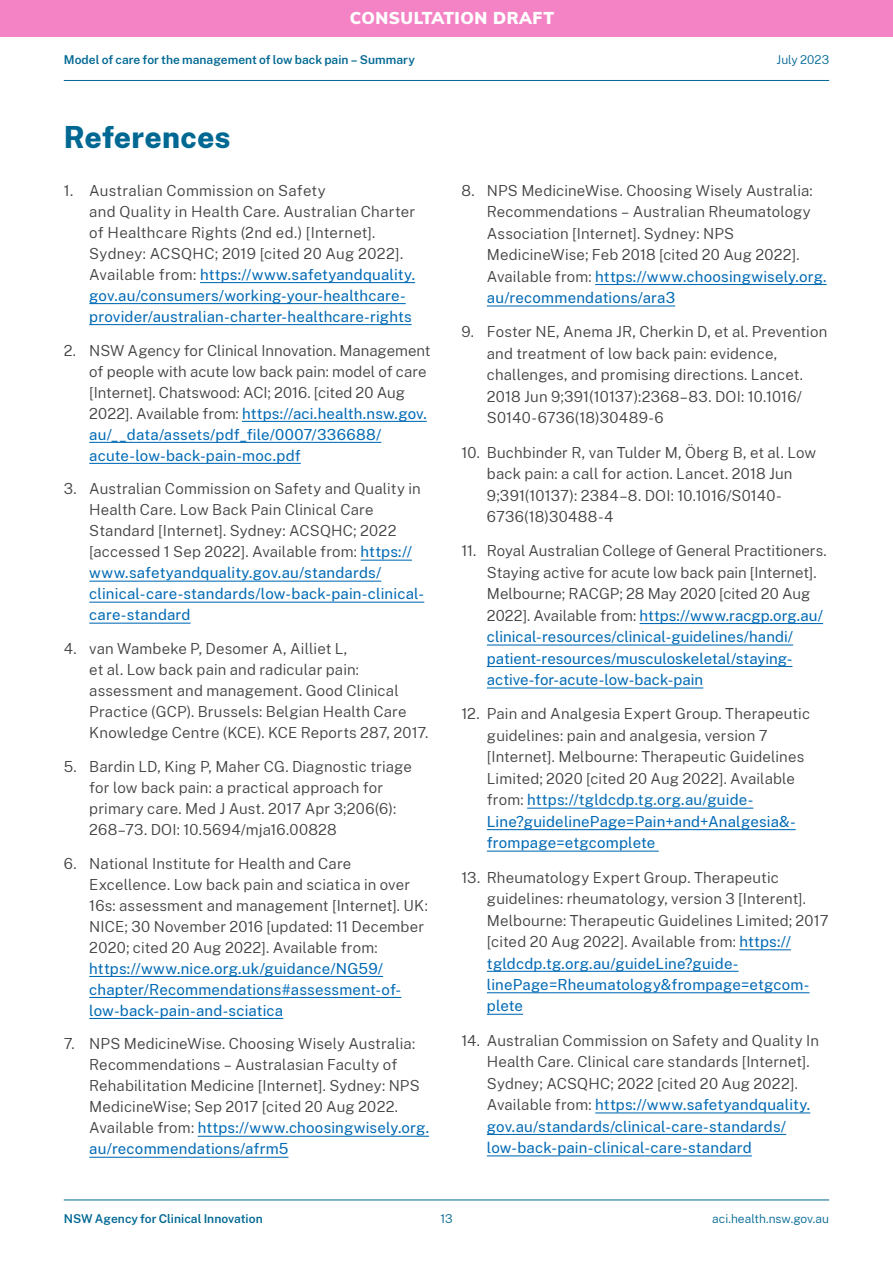
<style>
.page{position:relative;width:893px;height:1263px;background:#fff}
.page>*{position:absolute;margin:0;border:0;box-sizing:border-box;transform-origin:0 0}
.Heading_2{font:800 30px "Public Sans";letter-spacing:.005em;color:#006892}
.t1{font:900 16.8px "Muli";letter-spacing:.03em;color:#fff}
.t2{font:300 15px/21px "Public Sans";letter-spacing:.01em;color:#414042}
.t3{font:600 12px "Public Sans";letter-spacing:.005em;color:#006892}
.t4{font:300 12px "Public Sans";color:#006892}
.s1{font-weight:400;color:#006ab5}
</style>
<div class="page">
<hr style="left:200px;top:282px;width:215px;height:1px;background:#006ab5">
<hr style="left:89px;top:303px;width:317px;height:1px;background:#006ab5">
<hr style="left:89px;top:324px;width:323px;height:1px;background:#006ab5">
<hr style="left:242px;top:421px;width:185px;height:1px;background:#006ab5">
<hr style="left:89px;top:442px;width:292px;height:1px;background:#006ab5">
<hr style="left:89px;top:463px;width:212px;height:1px;background:#006ab5">
<hr style="left:361px;top:560px;width:51px;height:1px;background:#006ab5">
<hr style="left:89px;top:581px;width:292px;height:1px;background:#006ab5">
<hr style="left:89px;top:602px;width:335px;height:1px;background:#006ab5">
<hr style="left:89px;top:623px;width:102px;height:1px;background:#006ab5">
<hr style="left:89px;top:976px;width:294px;height:1px;background:#006ab5">
<hr style="left:89px;top:997px;width:312px;height:1px;background:#006ab5">
<hr style="left:89px;top:1018px;width:194px;height:1px;background:#006ab5">
<hr style="left:198px;top:1136px;width:231px;height:1px;background:#006ab5">
<hr style="left:89px;top:1157px;width:199px;height:1px;background:#006ab5">
<hr style="left:595px;top:284px;width:232px;height:1px;background:#006ab5">
<hr style="left:487px;top:305px;width:188px;height:1px;background:#006ab5">
<hr style="left:640px;top:623px;width:183px;height:1px;background:#006ab5">
<hr style="left:487px;top:644px;width:306px;height:1px;background:#006ab5">
<hr style="left:487px;top:666px;width:305px;height:1px;background:#006ab5">
<hr style="left:487px;top:687px;width:216px;height:1px;background:#006ab5">
<hr style="left:527px;top:808px;width:226px;height:1px;background:#006ab5">
<hr style="left:487px;top:829px;width:309px;height:1px;background:#006ab5">
<hr style="left:487px;top:850px;width:172px;height:2px;background:#006ab5">
<hr style="left:739px;top:949px;width:52px;height:1px;background:#006ab5">
<hr style="left:487px;top:971px;width:252px;height:1px;background:#006ab5">
<hr style="left:487px;top:992px;width:322px;height:1px;background:#006ab5">
<hr style="left:487px;top:1014px;width:36px;height:1px;background:#006ab5">
<hr style="left:595px;top:1112px;width:215px;height:1px;background:#006ab5">
<hr style="left:487px;top:1134px;width:299px;height:1px;background:#006ab5">
<hr style="left:487px;top:1155px;width:265px;height:1px;background:#006ab5">
<hr style="left:64px;top:1199px;width:765px;height:1px;background:#006892">
<hr style="left:64px;top:80px;width:765px;height:1px;background:#006892">
<div style="left:0;top:0;width:893px;height:37px;background:#f483c5"></div>
<p class="t1" style="left:350px;top:6px;width:206px">CONSULTATION DRAFT</p>
<p class="t3" style="left:64px;top:51px;width:353px">Model of care for the management of low back pain – Summary</p>
<p class="t4" style="left:777px;top:51px;width:54px">July 2023</p>
<p class="Heading_2" style="left:64px;top:114px;width:168px">References</p>
<p class="t2" style="left:89px;top:179px;width:328px;text-indent:-26px">1. Australian Commission on Safety<br>and Quality in Health Care. Australian Charter of Healthcare Rights (2nd ed.) [Internet].<br>Sydney: ACSQHC; 2019 [cited 20 Aug 2022].<br>Available from: <span class="s1">https://www.safetyandquality. gov.au/consumers/working-your-healthcare&shy;provider/australian-charter-healthcare-rights</span></p>
<p class="t2" style="left:89px;top:339px;width:343px;text-indent:-26px">2. NSW Agency for Clinical Innovation. Management of people with acute low back pain: model of care [Internet]. Chatswood: ACI; 2016. [cited 20 Aug 2022]. Available from: <span class="s1">https://aci.health.nsw.gov. au/__data/assets/pdf_file/0007/336688/ acute-low-back-pain-moc.pdf</span></p>
<p class="t2" style="left:89px;top:478px;width:336px;text-indent:-26px">3. Australian Commission on Safety and Quality in Health Care. Low Back Pain Clinical Care Standard [Internet]. Sydney: ACSQHC; 2022 [accessed 1 Sep 2022]. Available from: <span class="s1">https:// www.safetyandquality.gov.au/standards/ clinical-care-standards/low-back-pain-clinical&shy;care-standard</span></p>
<p class="t2" style="left:89px;top:637px;width:341px;text-indent:-26px">4. van Wambeke P, Desomer A, Ailliet L,<br>et al. Low back pain and radicular pain: assessment and management. Good Clinical Practice (GCP). Brussels: Belgian Health Care Knowledge Centre (KCE). KCE Reports 287, 2017.</p>
<p class="t2" style="left:89px;top:755px;width:324px;text-indent:-26px">5. Bardin LD, King P, Maher CG. Diagnostic triage for low back pain: a practical approach for primary care. Med J Aust. 2017 Apr 3;206(6):<br>268–73. DOI: 10.5694/mja16.00828</p>
<p class="t2" style="left:89px;top:852px;width:340px;text-indent:-26px">6. National Institute for Health and Care Excellence. Low back pain and sciatica in over 16s: assessment and management [Internet]. UK:<br>NICE; 30 November 2016 [updated: 11 December 2020; cited 20 Aug 2022]. Available from: <span class="s1">https://www.nice.org.uk/guidance/NG59/ chapter/Recommendations#assessment-of&shy;low-back-pain-and-sciatica</span></p>
<p class="t2" style="left:89px;top:1033px;width:341px;text-indent:-26px">7. NPS MedicineWise. Choosing Wisely Australia:<br>Recommendations – Australasian Faculty of Rehabilitation Medicine [Internet]. Sydney: NPS MedicineWise; Sep 2017 [cited 20 Aug 2022.<br>Available from: <span class="s1">https://www.choosingwisely.org. au/recommendations/afrm5</span></p>
<p class="t2" style="left:487px;top:179px;width:341px;line-height:21.5px;text-indent:-26px">8. NPS MedicineWise. Choosing Wisely Australia:<br>Recommendations – Australian Rheumatology Association [Internet]. Sydney: NPS MedicineWise; Feb 2018 [cited 20 Aug 2022].<br>Available from: <span class="s1">https://www.choosingwisely.org. au/recommendations/ara3</span></p>
<p class="t2" style="left:487px;top:321px;width:342px;line-height:21.5px;text-indent:-26px">9. Foster NE, Anema JR, Cherkin D, et al. Prevention and treatment of low back pain: evidence, challenges, and promising directions. Lancet.<br>2018 Jun 9;391(10137):2368–83. DOI: 10.1016/ S0140-6736(18)30489-6</p>
<p class="t2" style="left:487px;top:441px;width:331px;line-height:21.5px;text-indent:-26px">10. Buchbinder R, van Tulder M, Öberg B, et al. Low back pain: a call for action. Lancet. 2018 Jun 9;391(10137): 2384–8. DOI: 10.1016/S0140- 6736(18)30488-4</p>
<p class="t2" style="left:487px;top:539px;width:341px;line-height:21.5px;text-indent:-26px">11. Royal Australian College of General Practitioners.<br>Staying active for acute low back pain [Internet].<br>Melbourne; RACGP; 28 May 2020 [cited 20 Aug 2022]. Available from: <span class="s1">https://www.racgp.org.au/ clinical-resources/clinical-guidelines/handi/ patient-resources/musculoskeletal/staying&shy;active-for-acute-low-back-pain</span></p>
<p class="t2" style="left:487px;top:703px;width:325px;line-height:21.5px;text-indent:-26px">12. Pain and Analgesia Expert Group. Therapeutic guidelines: pain and analgesia, version 7 [Internet]. Melbourne: Therapeutic Guidelines Limited; 2020 [cited 20 Aug 2022]. Available from: <span class="s1">https://tgldcdp.tg.org.au/guide-Line?guidelinePage=Pain+and+Analgesia&amp;- frompage=etgcomplete</span></p>
<p class="t2" style="left:487px;top:866px;width:343px;line-height:21.5px;text-indent:-26px">13. Rheumatology Expert Group. Therapeutic guidelines: rheumatology, version 3 [Interent].<br>Melbourne: Therapeutic Guidelines Limited; 2017 [cited 20 Aug 2022]. Available from: <span class="s1">https:// tgldcdp.tg.org.au/guideLine?guide&shy;linePage=Rheumatology&amp;frompage=etgcom&shy;plete</span></p>
<p class="t2" style="left:487px;top:1029px;width:333px;line-height:21.5px;text-indent:-26px">14. Australian Commission on Safety and Quality In Health Care. Clinical care standards [Internet].<br>Sydney; ACSQHC; 2022 [cited 20 Aug 2022].<br>Available from: <span class="s1">https://www.safetyandquality. gov.au/standards/clinical-care-standards/ low-back-pain-clinical-care-standard</span></p>
<p class="t3" style="left:64px;top:1210px;width:200px">NSW Agency for Clinical Innovation</p>
<p class="t4" style="left:440px;top:1210px;width:14px">13</p>
<p class="t4" style="left:712px;top:1210px;width:118px">aci.health.nsw.gov.au</p>
</div>
